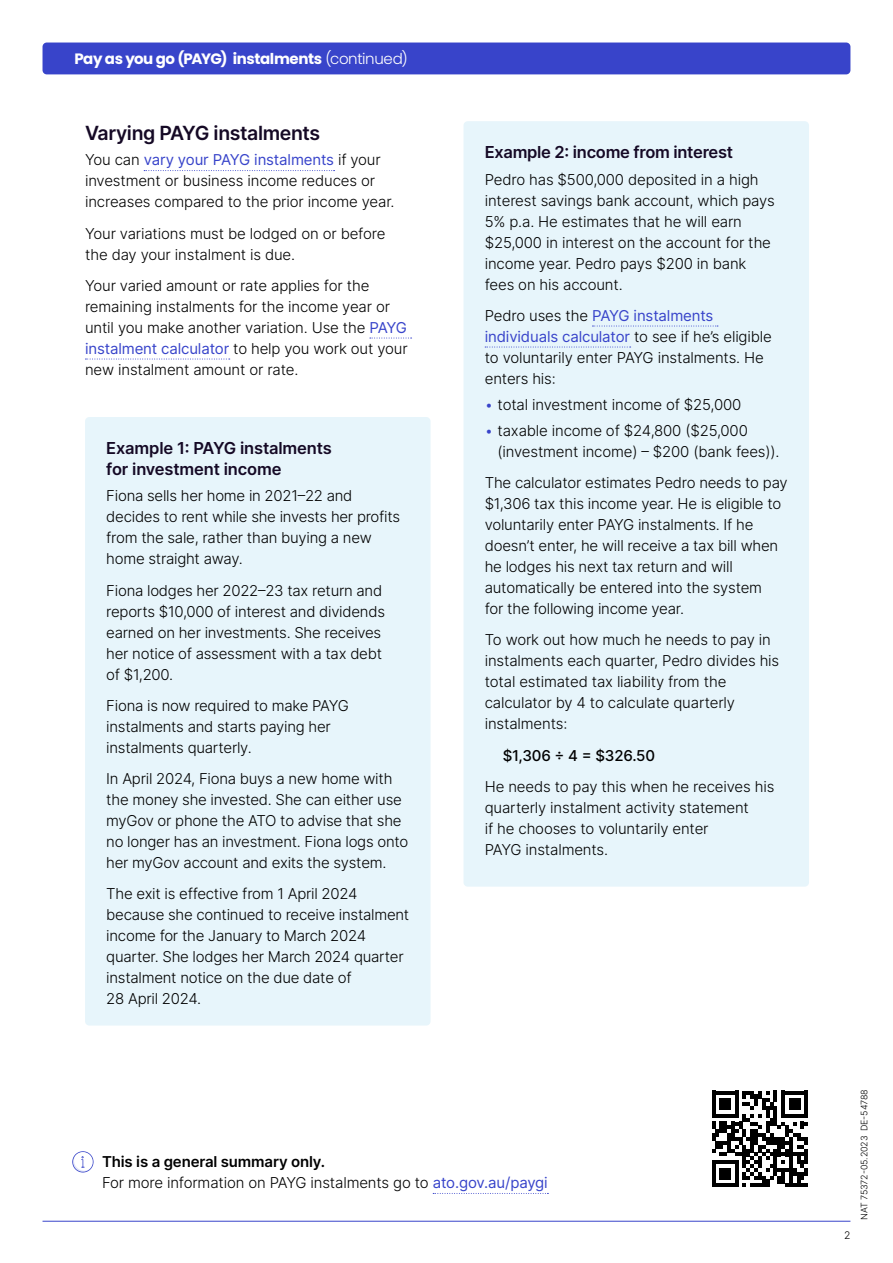
<style>
.page{position:relative;width:893px;height:1263px;background:#fff}
.page>*{position:absolute;margin:0;border:0;box-sizing:border-box;transform-origin:0 0}
.t1{font:600 19.5px "Inter";letter-spacing:-.02em;color:#150925}
.t2{font:600 16.5px/21px "Inter";letter-spacing:-.015em;color:#150925}
.t3{font:300 15px/21px "Inter";letter-spacing:-.015em;color:#000}
.t4{font:700 15px "Poppins";letter-spacing:-.025em;color:#fff}
.t5{font:600 15px "Inter";letter-spacing:-.01em;color:#000}
.t6{font:500 15px "Inter";letter-spacing:-.01em;color:#000}
.t7{font:300 10.5px "Inter";color:#000}
.p_job_number{font:300 9px "Inter";letter-spacing:-.01em;color:#000}
.s1{font-weight:300}
.s2{font-weight:400;color:#3844ca}
.s3{color:#3844ca}
</style>
<div class="page">
<hr style="left:43px;top:1221px;width:807px;height:1px;background:#3844ca">
<svg style="left:144px;top:170px;width:191px;height:1px"></svg>
<svg style="left:370px;top:338px;width:42px;height:1px"></svg>
<svg style="left:85px;top:359px;width:145px;height:1px"></svg>
<div style="left:85px;top:417px;width:346px;height:608px;background:#e7f5fb;border-radius:4px"></div>
<svg style="left:433px;top:1193px;width:115px;height:1px"></svg>
<svg style="left:72px;top:1151px;width:22px;height:21px"></svg>
<svg style="left:712px;top:1091px;width:96px;height:96px"></svg>
<div style="left:43px;top:43px;width:807px;height:31px;background:#3844ca;border-radius:4px"></div>
<div style="left:463px;top:121px;width:346px;height:766px;background:#e7f5fb;border-radius:4px"></div>
<svg style="left:592px;top:326px;width:126px;height:1px"></svg>
<svg style="left:485px;top:347px;width:146px;height:1px"></svg>
<p class="t4" style="left:74px;top:50px;width:335px">Pay as you go (PAYG) instalments <span class="s1">(continued)</span></p>
<h3 class="t1" style="left:85px;top:119px;width:237px">Varying PAYG instalments</h3>
<p class="t3" style="left:85px;top:149px;width:311px">You can <span class="s2">vary your PAYG instalments</span> if your investment or business income reduces or increases compared to the prior income year.</p>
<p class="t3" style="left:85px;top:222px;width:302px">Your variations must be lodged on or before the day your instalment is due.</p>
<p class="t3" style="left:85px;top:275px;width:324px">Your varied amount or rate applies for the remaining instalments for the income year or until you make another variation. Use the <span class="s2">PAYG instalment calculator</span> to help you work out your new instalment amount or rate.</p>
<h4 class="t2" style="left:106px;top:437px;width:227px">Example 1: PAYG instalments for investment income</h4>
<p class="t3" style="left:106px;top:485px;width:295px">Fiona sells her home in 2021–22 and decides to rent while she invests her profits from the sale, rather than buying a new home straight away.</p>
<p class="t3" style="left:106px;top:579px;width:280px">Fiona lodges her 2022–23 tax return and reports $10,000 of interest and dividends earned on her investments. She receives her notice of assessment with a tax debt of $1,200.</p>
<p class="t3" style="left:106px;top:695px;width:244px">Fiona is now required to make PAYG instalments and starts paying her instalments quarterly.</p>
<p class="t3" style="left:106px;top:768px;width:304px">In April 2024, Fiona buys a new home with the money she invested. She can either use myGov or phone the ATO to advise that she no longer has an investment. Fiona logs onto her myGov account and exits the system.</p>
<p class="t3" style="left:106px;top:883px;width:304px">The exit is effective from 1 April 2024 because she continued to receive instalment income for the January to March 2024 quarter. She lodges her March 2024 quarter instalment notice on the due date of<br>28 April 2024.</p>
<h4 class="t2" style="left:485px;top:141px;width:250px">Example 2: income from interest</h4>
<p class="t3" style="left:485px;top:168px;width:292px">Pedro has $500,000 deposited in a high interest savings bank account, which pays 5% p.a. He estimates that he will earn $25,000 in interest on the account for the income year. Pedro pays $200 in bank fees on his account.</p>
<p class="t3" style="left:485px;top:305px;width:289px">Pedro uses the <span class="s2">PAYG instalments individuals calculator</span> to see if he’s eligible to voluntarily enter PAYG instalments. He enters his:</p>
<p class="t3" style="left:485px;top:394px;width:258px"><span class="s3">•</span> total investment income of $25,000</p>
<p class="t3" style="left:497px;top:420px;width:284px;text-indent:-13px"><span class="s3">•</span> taxable income of $24,800 ($25,000 (investment income) – $200 (bank fees)).</p>
<p class="t3" style="left:485px;top:472px;width:304px">The calculator estimates Pedro needs to pay $1,306 tax this income year. He is eligible to voluntarily enter PAYG instalments. If he doesn’t enter, he will receive a tax bill when he lodges his next tax return and will automatically be entered into the system<br>for the following income year.</p>
<p class="t3" style="left:485px;top:629px;width:296px">To work out how much he needs to pay in instalments each quarter, Pedro divides his total estimated tax liability from the calculator by 4 to calculate quarterly instalments:</p>
<p class="t6" style="left:503px;top:744px;width:154px">$1,306 ÷ 4 = $326.50</p>
<p class="t3" style="left:485px;top:776px;width:291px">He needs to pay this when he receives his quarterly instalment activity statement<br>if he chooses to voluntarily enter<br>PAYG instalments.</p>
<p class="t5" style="left:102px;top:1150px;width:225px">This is a general summary only.</p>
<p class="t3" style="left:102px;top:1172px;width:447px">For more information on PAYG instalments go to <span class="s2">ato.gov.au/paygi</span></p>
<p class="t7" style="left:844px;top:1228px;width:8px">2</p>
<p class="p_job_number" style="left:858px;top:1220px;width:133px;rotate:-90deg">NAT 75372-05.2023 DE-54788</p>
</div>
